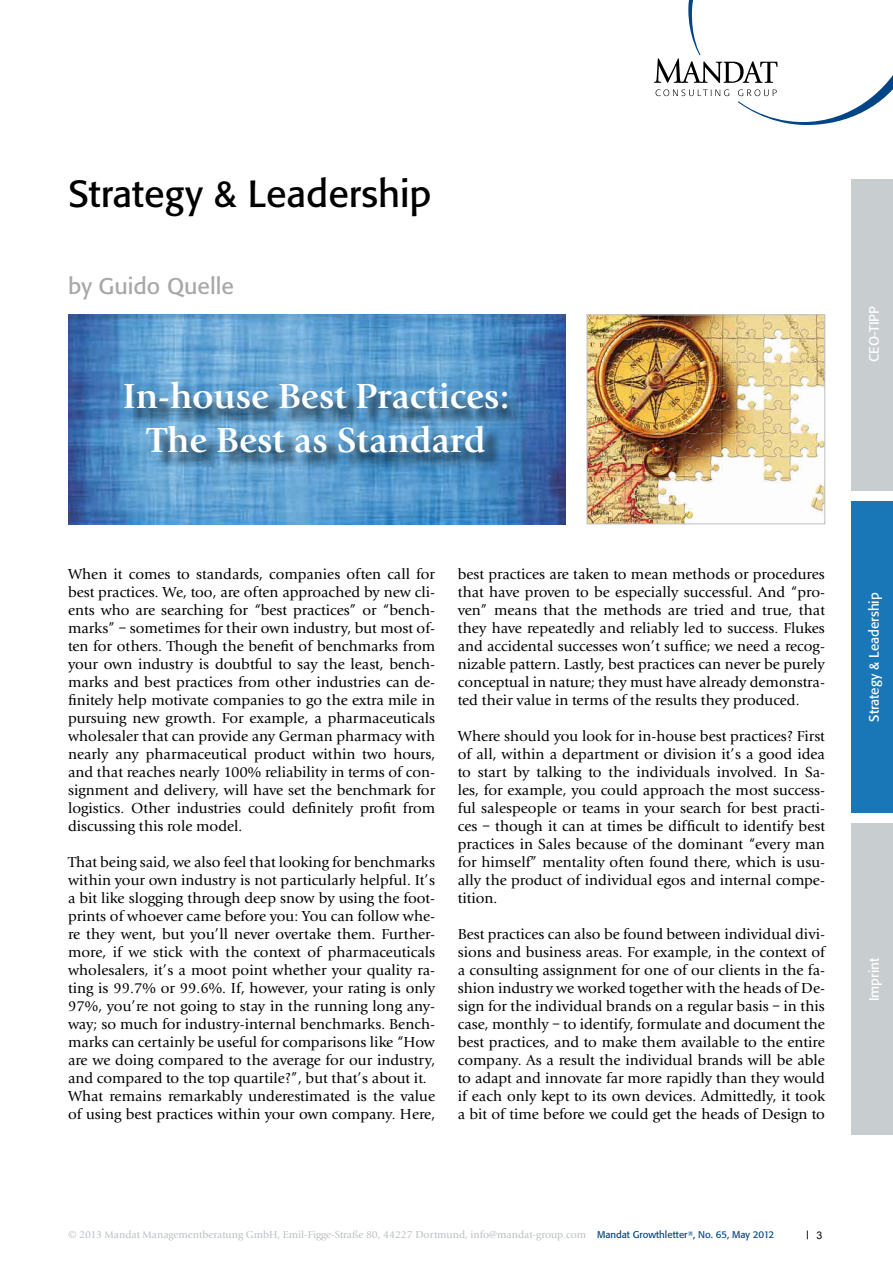
<style>
.page{position:relative;width:893px;height:1263px;background:#fff}
.page>*{position:absolute;margin:0;border:0;box-sizing:border-box;transform-origin:0 0}
.t1{font:37.5px "Formata BQ";color:#000}
.t2{font:700 36px/43.2px "Giovanni EF";color:#fff;text-align:center}
.t3{font:22.5px "Formata BQ";color:#a7a8aa}
.t4{font:15px/18px "Giovanni EF";color:#000;text-align:justify}
.t5{font:13.5px "Formata BQ";color:#fff}
.t6{font:13.5px "Arial";color:#000}
.t7{font:10.5px "Giovanni EF";color:#b9bfc3}
.t8{font:6.75px "Formata BQ";color:#004687}
.s1{font-family:"Formata BQ";font-size:9.75px;color:#004687}
.s2{font-size:10.5px}
</style>
<div class="page">
<svg style="left:654px;top:0;width:239px;height:125px"></svg>
<img style="left:68px;top:315px;width:497px;height:209px">
<img style="left:589px;top:317px;width:234px;height:205px">
<div style="left:587px;top:315px;width:238px;height:209px;border:1px solid #b9bfc3"></div>
<div style="left:127px;top:384px;width:501px;height:205px;background:#000;opacity:.75"></div>
<div style="left:851px;top:179px;width:42px;height:311px;background:#c8cdd0"></div>
<div style="left:851px;top:501px;width:42px;height:312px;background:#1976b7"></div>
<div style="left:851px;top:823px;width:42px;height:312px;background:#c8cdd0"></div>
<h1 class="t1" style="left:68px;top:171px;width:365px">Strategy &amp; Leadership</h1>
<h3 class="t3" style="left:68px;top:272px;width:167px">by Guido Quelle</h3>
<h2 class="t2" style="left:123px;top:375px;width:388px">In-house Best Practices:<br>The Best as Standard</h2>
<p class="t5" style="left:866px;top:362px;width:58px;rotate:-90deg">CEO-TIPP</p>
<p class="t4" style="left:68px;top:565px;width:369px">When it comes to standards, companies often call for best practices. We, too, are often approached by new cli&shy;ents who are searching for “best practices” or “bench&shy;marks” – sometimes for their own industry, but most of&shy;ten for others. Though the benefit of benchmarks from your own industry is doubtful to say the least, bench&shy;marks and best practices from other industries can de&shy;finitely help motivate companies to go the extra mile in pursuing new growth. For example, a pharmaceuticals wholesaler that can provide any German pharmacy with nearly any pharmaceutical product within two hours, and that reaches nearly 100% reliability in terms of con&shy;signment and delivery, will have set the benchmark for logistics. Other industries could definitely profit from discussing this role model.</p>
<p class="t4" style="left:68px;top:853px;width:369px;text-align:left">That being said, we also feel that looking for benchmarks within your own industry is not particularly helpful. It’s a bit like slogging through deep snow by using the foot&shy;prints of whoever came before you: You can follow whe&shy;re they went, but you’ll never overtake them. Further&shy;more, if we stick with the context of pharmaceuticals wholesalers, it’s a moot point whether your quality ra&shy;ting is 99.7% or 99.6%. If, however, your rating is only 97%, you’re not going to stay in the running long any&shy;way; so much for industry-internal benchmarks. Bench&shy;marks can certainly be useful for comparisons like “How are we doing compared to the average for our industry, and compared to the top quartile?”, but that’s about it.<br>What remains remarkably underestimated is the value of using best practices within your own company. Here,</p>
<p class="t4" style="left:458px;top:565px;width:369px">best practices are taken to mean methods or procedures that have proven to be especially successful. And “pro&shy;ven” means that the methods are tried and true, that they have repeatedly and reliably led to success. Flukes and accidental successes won’t suffice; we need a recog&shy;nizable pattern. Lastly, best practices can never be purely conceptual in nature; they must have already demonstra&shy;ted their value in terms of the results they produced.</p>
<p class="t4" style="left:458px;top:727px;width:369px">Where should you look for in-house best practices? First of all, within a department or division it’s a good idea to start by talking to the individuals involved. In Sa&shy;les, for example, you could approach the most success&shy;ful salespeople or teams in your search for best practi&shy;ces – though it can at times be difficult to identify best practices in Sales because of the dominant “every man for himself” mentality often found there, which is usu&shy;ally the product of individual egos and internal compe&shy;tition.</p>
<p class="t4" style="left:458px;top:925px;width:369px">Best practices can also be found between individual divi&shy;sions and business areas. For example, in the context of a consulting assignment for one of our clients in the fa&shy;shion industry we worked together with the heads of De&shy;sign for the individual brands on a regular basis – in this case, monthly – to identify, formulate and document the best practices, and to make them available to the entire company. As a result the individual brands will be able to adapt and innovate far more rapidly than they would if each only kept to its own devices. Admittedly, it took a bit of time before we could get the heads of Design to</p>
<p class="t5" style="left:866px;top:722px;width:131px;rotate:-90deg">Strategy &amp; Leadership</p>
<p class="t5" style="left:866px;top:1001px;width:45px;rotate:-90deg">Imprint</p>
<p class="t7" style="left:68px;top:1228px;width:708px">© 2013 Mandat Managementberatung GmbH, Emil-Figge-Straße 80, 44227 Dortmund, info@mandat-group.com <span class="s1">Mandat Growthletter , No. 65, May 2012</span></p>
<p class="t6" style="left:806px;top:1225px;width:18px">׀ <span class="s2">3</span></p>
<p class="t8" style="left:688px;top:1229px;width:7px">R</p>
</div>
